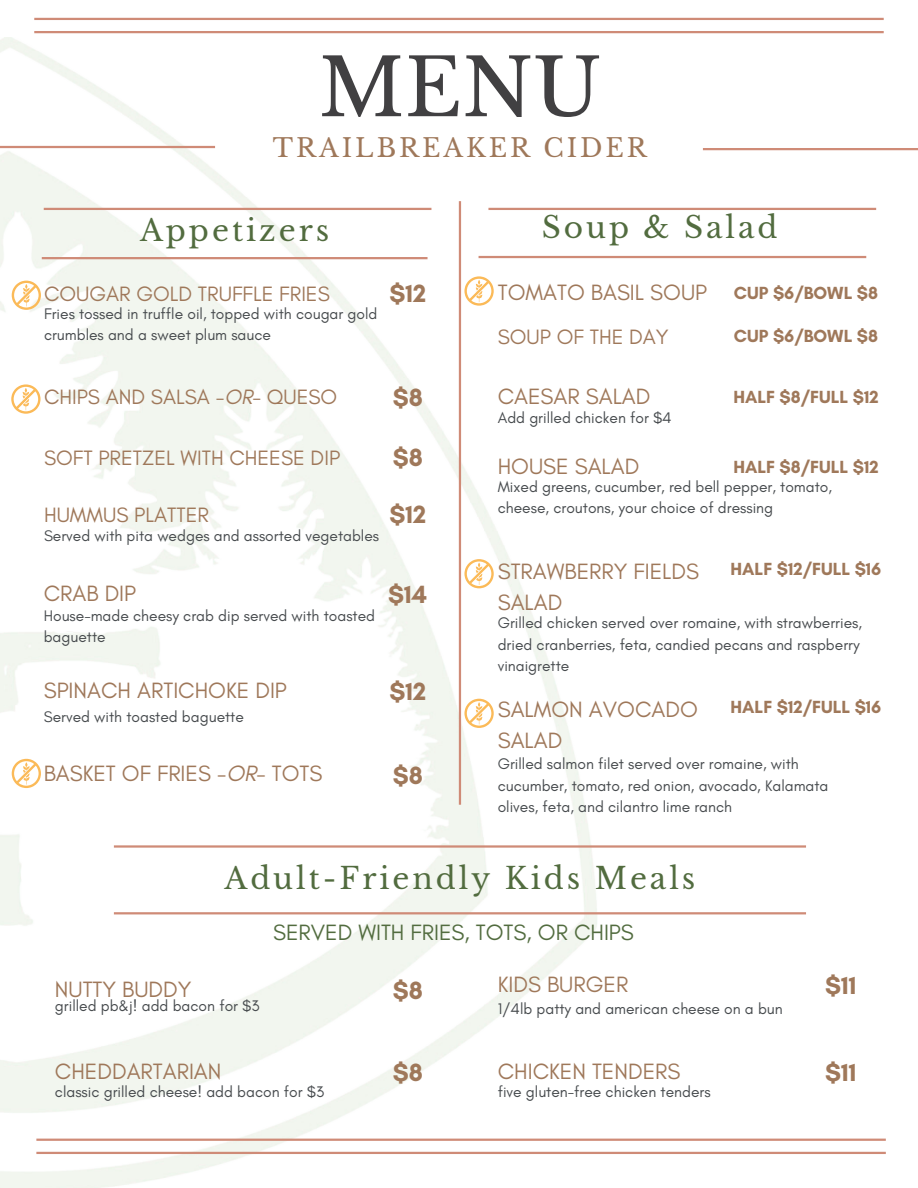
<style>
.page{position:relative;width:918px;height:1188px;background:#fff}
.page>*{position:absolute;margin:0;border:0;box-sizing:border-box;transform-origin:0 0}
.t1{font:79.05px "Libre Baskerville";color:#414042}
.t2{font:29.7px "Libre Baskerville";letter-spacing:.1em;color:#526c3f}
.t3{font:700 25.35px "Glacial Indifference";color:#9f785a}
.t4{font:25.35px "Libre Baskerville";letter-spacing:.115em;color:#9f785a}
.t5{font:22.5px/30.8px "Glacial Indifference";color:#9f785a}
.t6{font:22.5px "Glacial Indifference";color:#526c3f}
.t7{font:21.15px "Glacial Indifference";color:#9f785a}
.t8{font:700 17.85px "Glacial Indifference";color:#9f785a}
.t9{font:15.6px/21.3px "Glacial Indifference";color:#474b4e}
.s1{font-style:italic}
</style>
<div class="page">
<hr style="left:0;top:146px;width:215px;height:2px;background:#cf8b77">
<hr style="left:703px;top:148px;width:215px;height:2px;background:#cf8b77">
<hr style="left:114px;top:912px;width:692px;height:2px;background:#cf8b77">
<hr style="left:42px;top:257px;width:386px;height:2px;background:#cf8b77">
<hr style="left:36px;top:1139px;width:850px;height:2px;background:#cf8b77">
<hr style="left:36px;top:1152px;width:850px;height:2px;background:#cf8b77">
<hr style="left:34px;top:18px;width:850px;height:2px;background:#cf8b77">
<hr style="left:34px;top:31px;width:850px;height:2px;background:#cf8b77">
<hr style="left:459px;top:201px;width:2px;height:604px;background:#cf8b77">
<hr style="left:44px;top:208px;width:387px;height:2px;background:#cf8b77">
<hr style="left:114px;top:845px;width:692px;height:3px;background:#cf8b77">
<hr style="left:479px;top:256px;width:387px;height:2px;background:#cf8b77">
<hr style="left:488px;top:208px;width:388px;height:2px;background:#cf8b77">
<svg style="left:12px;top:281px;width:29px;height:29px"></svg>
<svg style="left:11px;top:384px;width:30px;height:30px"></svg>
<svg style="left:12px;top:759px;width:29px;height:29px"></svg>
<svg style="left:464px;top:699px;width:30px;height:29px"></svg>
<svg style="left:464px;top:559px;width:30px;height:29px"></svg>
<svg style="left:464px;top:276px;width:30px;height:30px"></svg>
<p class="t1" style="left:319px;top:40px;width:284px">MENU</p>
<h2 class="t4" style="left:273px;top:132px;width:376px">TRAILBREAKER CIDER</h2>
<h1 class="t2" style="left:140px;top:212px;width:191px">Appetizers</h1>
<p class="t7" style="left:44px;top:281px;width:287px">COUGAR GOLD TRUFFLE FRIES</p>
<h5 class="t9" style="left:44px;top:303px;width:335px">Fries tossed in truffle oil, topped with cougar gold crumbles and a sweet plum sauce</h5>
<p class="t3" style="left:389px;top:278px;width:38px">$12</p>
<h3 class="t7" style="left:44px;top:384px;width:295px">CHIPS AND SALSA <span class="s1">-OR-</span> QUESO</h3>
<h3 class="t3" style="left:393px;top:382px;width:32px">$8</h3>
<h4 class="t7" style="left:44px;top:445px;width:298px">SOFT PRETZEL WITH CHEESE DIP</h4>
<h5 class="t3" style="left:393px;top:442px;width:32px">$8</h5>
<h5 class="t7" style="left:44px;top:502px;width:166px">HUMMUS PLATTER</h5>
<h2 class="t3" style="left:389px;top:499px;width:38px">$12</h2>
<h6 class="t9" style="left:44px;top:525px;width:337px">Served with pita wedges and assorted vegetables</h6>
<h5 class="t3" style="left:388px;top:579px;width:40px">$14</h5>
<h3 class="t5" style="left:44px;top:578px;width:94px">CRAB DIP</h3>
<h5 class="t9" style="left:44px;top:605px;width:333px">House-made cheesy crab dip served with toasted baguette</h5>
<p class="t5" style="left:44px;top:675px;width:245px">SPINACH ARTICHOKE DIP</p>
<p class="t3" style="left:389px;top:676px;width:38px">$12</p>
<h5 class="t9" style="left:44px;top:706px;width:202px">Served with toasted baguette</h5>
<h3 class="t3" style="left:393px;top:760px;width:32px">$8</h3>
<h5 class="t5" style="left:44px;top:758px;width:280px">BASKET OF FRIES -<span class="s1">OR</span>- TOTS</h5>
<h3 class="t2" style="left:542px;top:209px;width:237px">Soup &amp; Salad</h3>
<p class="t5" style="left:498px;top:277px;width:211px">TOMATO BASIL SOUP</p>
<p class="t8" style="left:734px;top:282px;width:146px">CUP $6/BOWL $8</p>
<p class="t7" style="left:498px;top:324px;width:173px">SOUP OF THE DAY</p>
<h6 class="t8" style="left:734px;top:325px;width:146px">CUP $6/BOWL $8</h6>
<p class="t5" style="left:498px;top:381px;width:154px">CAESAR SALAD</p>
<h5 class="t9" style="left:498px;top:407px;width:176px">Add grilled chicken for $4</h5>
<h3 class="t5" style="left:498px;top:451px;width:143px">HOUSE SALAD</h3>
<p class="t9" style="left:498px;top:476px;width:336px">Mixed greens, cucumber, red bell pepper, tomato, cheese, croutons, your choice of dressing</p>
<p class="t8" style="left:733px;top:386px;width:147px">HALF $8/FULL $12</p>
<h5 class="t8" style="left:733px;top:456px;width:147px">HALF $8/FULL $12</h5>
<h6 class="t8" style="left:731px;top:558px;width:152px">HALF $12/FULL $16</h6>
<p class="t5" style="left:498px;top:556px;width:203px">STRAWBERRY FIELDS<br>SALAD</p>
<h5 class="t9" style="left:498px;top:612px;width:366px">Grilled chicken served over romaine, with strawberries, dried cranberries, feta, candied pecans and raspberry vinaigrette</h5>
<p class="t8" style="left:731px;top:696px;width:152px">HALF $12/FULL $16</p>
<h6 class="t5" style="left:498px;top:694px;width:202px">SALMON AVOCADO<br>SALAD</h6>
<h5 class="t9" style="left:498px;top:753px;width:332px">Grilled salmon filet served over romaine, with cucumber, tomato, red onion, avocado, Kalamata olives, feta, and cilantro lime ranch</h5>
<h3 class="t2" style="left:225px;top:860px;width:472px">Adult-Friendly Kids Meals</h3>
<h2 class="t6" style="left:273px;top:919px;width:362px">SERVED WITH FRIES, TOTS, OR CHIPS</h2>
<h5 class="t5" style="left:55px;top:974px;width:138px">NUTTY BUDDY</h5>
<h3 class="t3" style="left:825px;top:970px;width:33px">$11</h3>
<p class="t3" style="left:393px;top:975px;width:32px">$8</p>
<h3 class="t5" style="left:498px;top:968px;width:132px">KIDS BURGER</h3>
<h5 class="t9" style="left:55px;top:995px;width:206px">grilled pb&amp;j! add bacon for $3</h5>
<h6 class="t9" style="left:498px;top:998px;width:287px">1/4lb patty and american cheese on a bun</h6>
<h5 class="t5" style="left:55px;top:1056px;width:168px">CHEDDARTARIAN</h5>
<p class="t9" style="left:55px;top:1081px;width:271px">classic grilled cheese! add bacon for $3</p>
<h5 class="t3" style="left:393px;top:1057px;width:32px">$8</h5>
<h6 class="t5" style="left:498px;top:1056px;width:184px">CHICKEN TENDERS</h6>
<p class="t9" style="left:498px;top:1081px;width:214px">five gluten-free chicken tenders</p>
<h5 class="t3" style="left:825px;top:1057px;width:33px">$11</h5>
</div>
